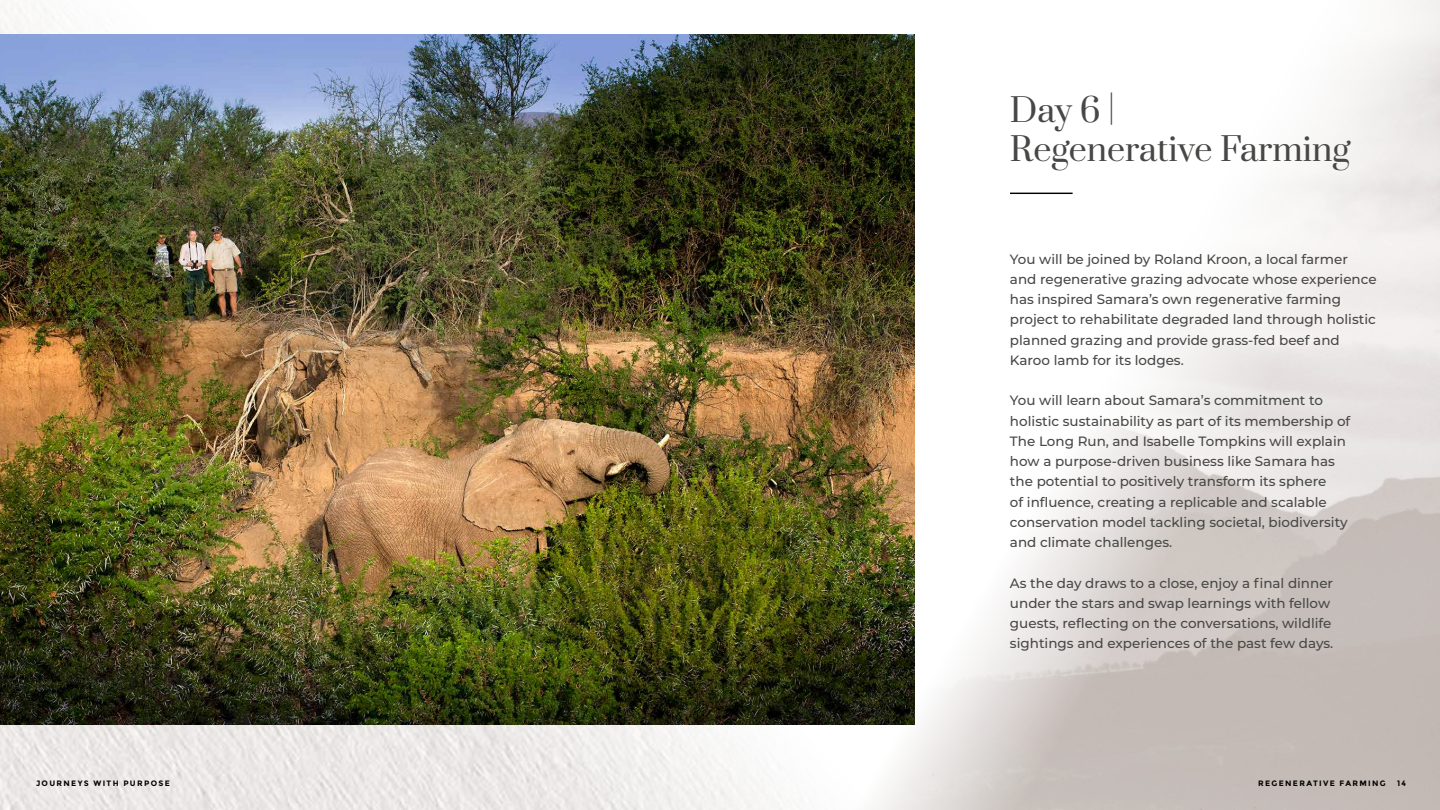
<style>
.page{position:relative;width:1440px;height:810px;background:#fff}
.page>*{position:absolute;margin:0;border:0;box-sizing:border-box;transform-origin:0 0}
.t1{font:32.25px/38.7px "Prata";color:#474746}
.t2{font:500 13.5px/20.2px "Montserrat";color:#474746}
.t3{font:700 7.8px "Montserrat";letter-spacing:.17em;color:#000}
</style>
<div class="page">
<img style="left:0;top:0;width:1440px;height:810px">
<img style="left:0;top:34px;width:915px;height:690px">
<hr style="left:1010px;top:193px;width:63px;height:1px;background:#000">
<p class="t1" style="left:1010px;top:92px;width:342px">Day 6 |<br>Regenerative Farming</p>
<p class="t2" style="left:1010px;top:248px;width:368px">You will be joined by Roland Kroon, a local farmer and regenerative grazing advocate whose experience has inspired Samara’s own regenerative farming project to rehabilitate degraded land through holistic planned grazing and provide grass-fed beef and Karoo lamb for its lodges.</p>
<p class="t2" style="left:1010px;top:390px;width:342px">You will learn about Samara’s commitment to holistic sustainability as part of its membership of The Long Run, and Isabelle Tompkins will explain how a purpose-driven business like Samara has the potential to positively transform its sphere<br>of influence, creating a replicable and scalable conservation model tackling societal, biodiversity and climate challenges.</p>
<p class="t2" style="left:1010px;top:572px;width:325px">As the day draws to a close, enjoy a final dinner under the stars and swap learnings with fellow guests, reflecting on the conversations, wildlife sightings and experiences of the past few days.</p>
<p class="t3" style="left:36px;top:779px;width:135px">JOURNEYS WITH PURPOSE</p>
<p class="t3" style="left:1258px;top:779px;width:129px">REGENERATIVE FARMING</p>
<p class="t3" style="left:1397px;top:779px;width:11px">14</p>
</div>
